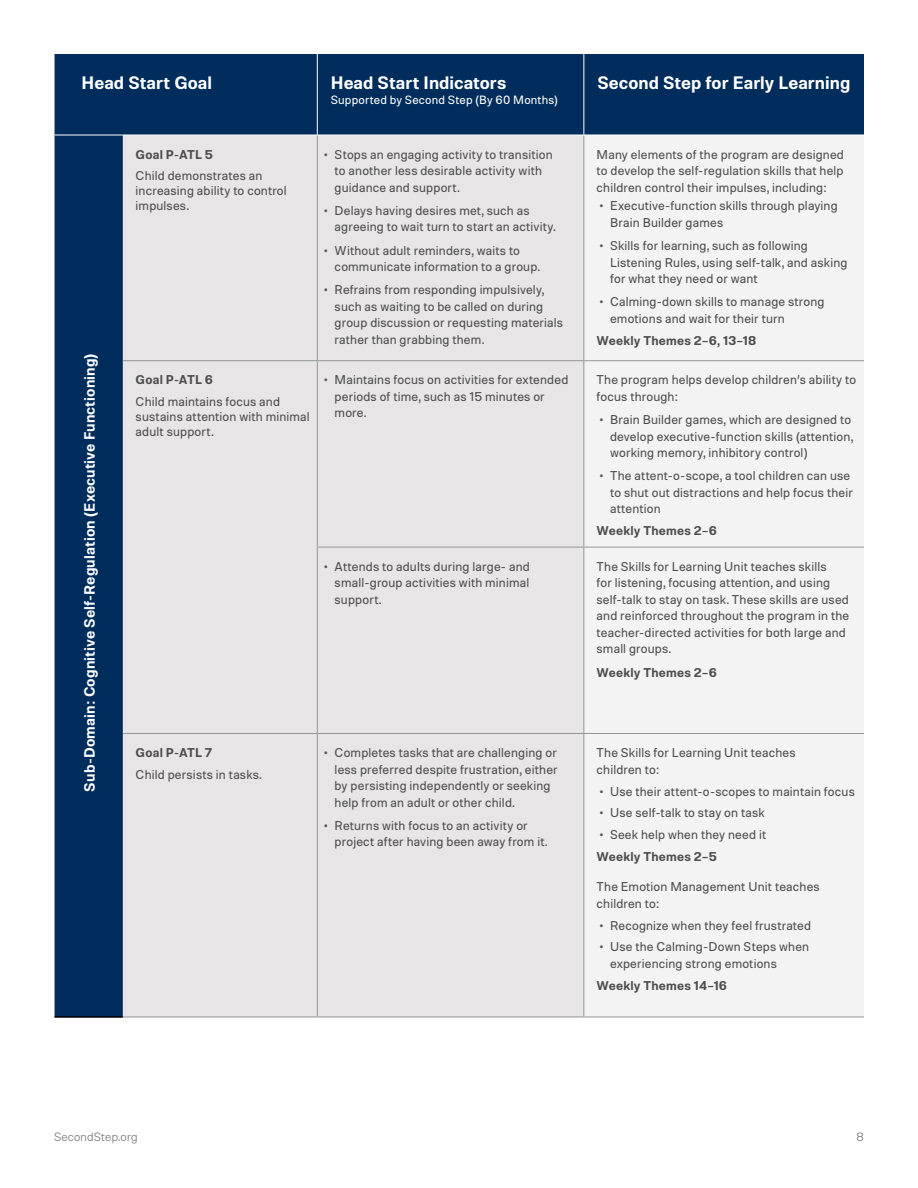
<style>
.page{position:relative;width:918px;height:1188px;background:#fff}
.page>*{position:absolute;margin:0;border:0;box-sizing:border-box;transform-origin:0 0}
.t1{font:600 18px "Molde";color:#fff}
.t2{font:600 15px "Molde";letter-spacing:.005em;color:#fff}
.t3{font:12.75px/16.5px "Molde";letter-spacing:.01em;color:#4d4d4f}
.t4{font:600 12.75px "Molde";letter-spacing:.015em;color:#4d4d4f}
.t5{font:12px "Molde";letter-spacing:.015em;color:#fff}
.t6{font:300 12px "Molde";letter-spacing:.015em;color:#6d6e71}
.s1{font-size:16.5px;color:#58595b}
.s2{font-weight:600}
</style>
<div class="page">
<div style="left:55px;top:54px;width:809px;height:962px;background:#002d5b"></div>
<div style="left:123px;top:136px;width:460px;height:881px;background:#e7e5e5"></div>
<div style="left:584px;top:136px;width:280px;height:881px;background:#f4f3f3"></div>
<hr style="left:55px;top:1016px;width:68px;height:2px;background:#000">
<hr style="left:317px;top:54px;width:1px;height:81px;background:#fff">
<hr style="left:583px;top:54px;width:1px;height:81px;background:#fff">
<hr style="left:123px;top:360px;width:194px;height:1px;background:#939598">
<hr style="left:317px;top:360px;width:267px;height:1px;background:#939598">
<hr style="left:584px;top:360px;width:280px;height:1px;background:#939598">
<hr style="left:317px;top:547px;width:267px;height:1px;background:#939598">
<hr style="left:584px;top:547px;width:280px;height:1px;background:#939598">
<hr style="left:123px;top:733px;width:194px;height:1px;background:#939598">
<hr style="left:317px;top:733px;width:267px;height:1px;background:#939598">
<hr style="left:584px;top:733px;width:280px;height:1px;background:#939598">
<hr style="left:123px;top:1017px;width:194px;height:1px;background:#939598">
<hr style="left:317px;top:1017px;width:267px;height:1px;background:#939598">
<hr style="left:584px;top:1017px;width:280px;height:1px;background:#939598">
<hr style="left:317px;top:135px;width:1px;height:225px;background:#939598">
<hr style="left:583px;top:135px;width:1px;height:225px;background:#939598">
<hr style="left:317px;top:361px;width:1px;height:186px;background:#939598">
<hr style="left:583px;top:361px;width:1px;height:186px;background:#939598">
<hr style="left:317px;top:547px;width:1px;height:186px;background:#939598">
<hr style="left:583px;top:547px;width:1px;height:186px;background:#939598">
<hr style="left:317px;top:734px;width:1px;height:283px;background:#939598">
<hr style="left:583px;top:734px;width:1px;height:283px;background:#939598">
<hr style="left:55px;top:135px;width:68px;height:1px;background:#fff">
<hr style="left:123px;top:135px;width:194px;height:1px;background:#fff">
<hr style="left:317px;top:135px;width:267px;height:1px;background:#fff">
<hr style="left:584px;top:135px;width:280px;height:1px;background:#fff">
<h1 class="t1" style="left:82px;top:70px;width:132px">Head Start Goal</h1>
<h1 class="t1" style="left:331px;top:70px;width:177px">Head Start Indicators</h1>
<p class="t5" style="left:331px;top:92px;width:229px">Supported by Second Step (By 60 Months)</p>
<h1 class="t1" style="left:597px;top:70px;width:254px">Second Step for Early Learning</h1>
<p class="t4" style="left:136px;top:146px;width:79px">Goal P-ATL 5</p>
<p class="t3" style="left:136px;top:168px;width:153px;line-height:15px">Child demonstrates an increasing ability to control impulses.</p>
<p class="t3" style="left:335px;top:145px;width:220px;text-indent:-11px"><span class="s1">•</span> Stops an engaging activity to transition to another less desirable activity with guidance and support.</p>
<p class="t3" style="left:335px;top:202px;width:222px;text-indent:-11px"><span class="s1">•</span> Delays having desires met, such as agreeing to wait turn to start an activity.</p>
<p class="t3" style="left:335px;top:241px;width:207px;text-indent:-11px"><span class="s1">•</span> Without adult reminders, waits to communicate information to a group.</p>
<p class="t3" style="left:335px;top:281px;width:230px;text-indent:-11px"><span class="s1">•</span> Refrains from responding impulsively, such as waiting to be called on during group discussion or requesting materials rather than grabbing them.</p>
<p class="t3" style="left:597px;top:145px;width:249px;text-align:justify">Many elements of the program are designed to develop the self-regulation skills that help children control their impulses, including:</p>
<p class="t3" style="left:610px;top:197px;width:229px;text-indent:-11px"><span class="s1">•</span> Executive-function skills through playing<br>Brain Builder games</p>
<p class="t3" style="left:610px;top:237px;width:239px;text-indent:-11px"><span class="s1">•</span> Skills for learning, such as following<br>Listening Rules, using self-talk, and asking for what they need or want</p>
<p class="t3" style="left:610px;top:293px;width:216px;text-indent:-11px"><span class="s1">•</span> Calming-down skills to manage strong emotions and wait for their turn</p>
<p class="t4" style="left:597px;top:332px;width:161px">Weekly Themes 2–6, 13–18</p>
<p class="t2" style="left:80px;top:792px;width:439px;rotate:-90deg">Sub-Domain: Cognitive Self-Regulation (Executive Functioning)</p>
<p class="t4" style="left:136px;top:372px;width:79px">Goal P-ATL 6</p>
<p class="t3" style="left:136px;top:394px;width:176px;line-height:15px">Child maintains focus and sustains attention with minimal adult support.</p>
<p class="t3" style="left:335px;top:371px;width:235px;text-indent:-11px"><span class="s1">•</span> Maintains focus on activities for extended periods of time, such as 15 minutes or more.</p>
<p class="t3" style="left:597px;top:371px;width:261px">The program helps develop children’s ability to focus through:</p>
<p class="t3" style="left:610px;top:411px;width:245px;text-indent:-11px"><span class="s1">•</span> Brain Builder games, which are designed to develop executive-function skills (attention, working memory, inhibitory control)</p>
<p class="t3" style="left:610px;top:467px;width:244px;text-indent:-11px"><span class="s1">•</span> The attent-o-scope, a tool children can use to shut out distractions and help focus their attention</p>
<p class="t4" style="left:597px;top:522px;width:122px">Weekly Themes 2–6</p>
<p class="t3" style="left:335px;top:558px;width:197px;text-align:justify;text-indent:-11px"><span class="s1">•</span> Attends to adults during large- and small-group activities with minimal support.</p>
<p class="t3" style="left:597px;top:558px;width:254px">The Skills for Learning Unit teaches skills<br>for listening, focusing attention, and using self-talk to stay on task. These skills are used and reinforced throughout the program in the teacher-directed activities for both large and small groups.</p>
<p class="t4" style="left:597px;top:664px;width:122px">Weekly Themes 2–6</p>
<p class="t4" style="left:136px;top:744px;width:78px">Goal P-ATL 7</p>
<p class="t3" style="left:136px;top:766px;width:128px">Child persists in tasks.</p>
<p class="t3" style="left:335px;top:744px;width:225px;text-indent:-11px"><span class="s1">•</span> Completes tasks that are challenging or less preferred despite frustration, either by persisting independently or seeking help from an adult or other child.</p>
<p class="t3" style="left:335px;top:817px;width:214px;text-indent:-11px"><span class="s1">•</span> Returns with focus to an activity or project after having been away from it.</p>
<p class="t3" style="left:597px;top:744px;width:200px">The Skills for Learning Unit teaches children to:</p>
<p class="t3" style="left:599px;top:782px;width:258px"><span class="s1">•</span> Use their attent-o-scopes to maintain focus</p>
<p class="t3" style="left:599px;top:804px;width:168px"><span class="s1">•</span> Use self-talk to stay on task</p>
<p class="t3" style="left:597px;top:824px;width:171px;line-height:21.8px"><span class="s1">•</span> Seek help when they need it<br><span class="s2">Weekly Themes 2–5</span></p>
<p class="t3" style="left:597px;top:878px;width:225px">The Emotion Management Unit teaches children to:</p>
<p class="t3" style="left:599px;top:916px;width:214px"><span class="s1">•</span> Recognize when they feel frustrated</p>
<p class="t3" style="left:610px;top:938px;width:201px;text-indent:-11px"><span class="s1">•</span> Use the Calming-Down Steps when experiencing strong emotions</p>
<p class="t4" style="left:597px;top:977px;width:132px">Weekly Themes 14–16</p>
<p class="t6" style="left:54px;top:1129px;width:85px">SecondStep.org</p>
<p class="t6" style="left:857px;top:1129px;width:9px">8</p>
</div>
